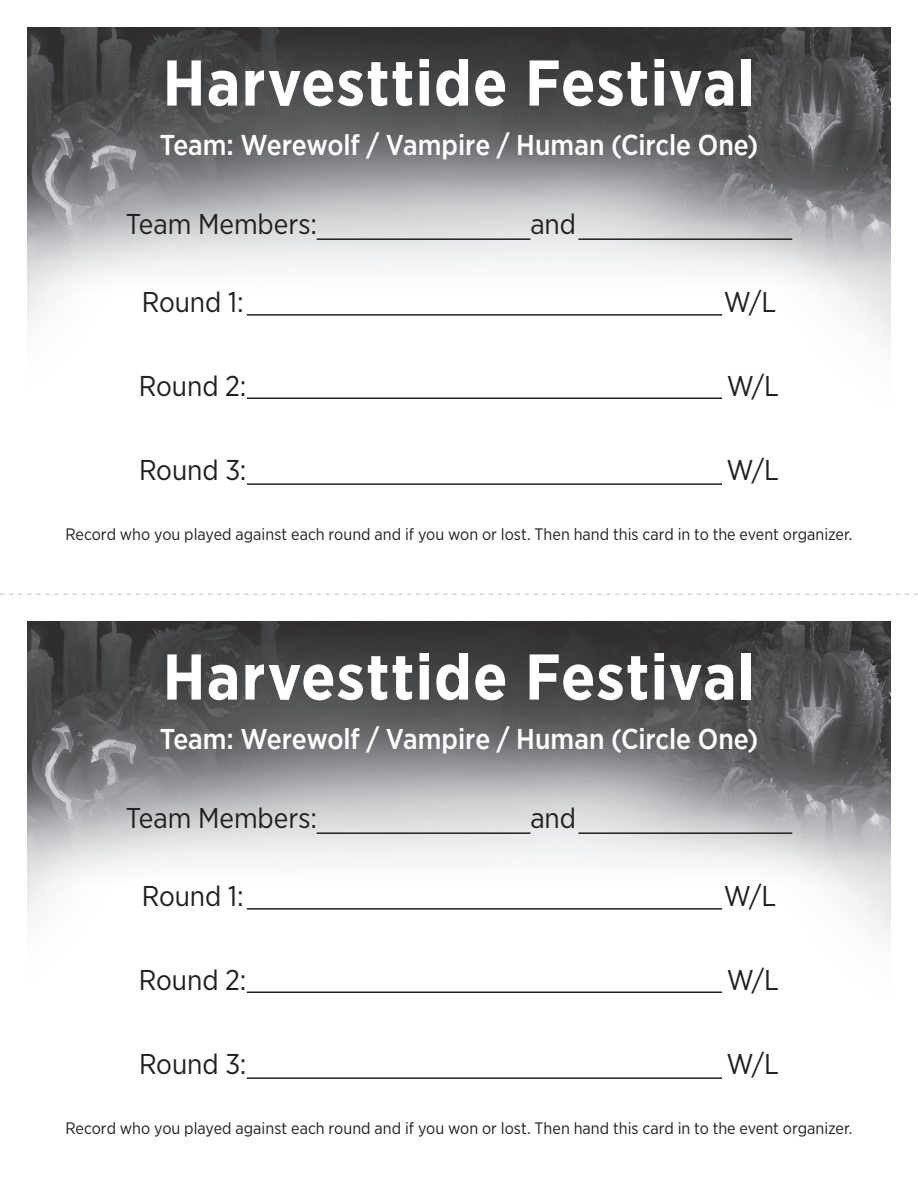
<style>
.page{position:relative;width:918px;height:1188px;background:#fff}
.page>*{position:absolute;margin:0;border:0;box-sizing:border-box;transform-origin:0 0}
.t1{font:700 64.5px "Gotham Narrow";letter-spacing:.02em;color:#fff}
.t2{font:28.5px "Gotham Narrow";letter-spacing:-.005em;color:#231f20}
.t3{font:500 28.5px "Gotham Narrow";color:#fff}
.t4{font:16.5px "Gotham Narrow";color:#231f20}
</style>
<div class="page">
<img style="left:0;top:27px;width:918px;height:1052px">
<hr style="left:247px;top:483px;width:475px;height:2px;background:#231f20">
<hr style="left:247px;top:398px;width:475px;height:1px;background:#231f20">
<hr style="left:247px;top:314px;width:475px;height:2px;background:#231f20">
<hr style="left:317px;top:238px;width:213px;height:2px;background:#231f20">
<hr style="left:578px;top:238px;width:214px;height:2px;background:#231f20">
<hr style="left:247px;top:1077px;width:475px;height:2px;background:#231f20">
<hr style="left:247px;top:992px;width:475px;height:1px;background:#231f20">
<hr style="left:247px;top:908px;width:475px;height:2px;background:#231f20">
<hr style="left:317px;top:832px;width:213px;height:2px;background:#231f20">
<hr style="left:578px;top:832px;width:214px;height:2px;background:#231f20">
<svg style="left:0;top:594px;width:918px;height:1px"></svg>
<p class="t1" style="left:163px;top:41px;width:594px">Harvesttide Festival</p>
<p class="t3" style="left:160px;top:127px;width:600px">Team: Werewolf / Vampire / Human (Circle One)</p>
<p class="t2" style="left:126px;top:206px;width:193px">Team Members:</p>
<p class="t2" style="left:530px;top:206px;width:47px">and</p>
<p class="t2" style="left:142px;top:284px;width:103px">Round 1:</p>
<p class="t2" style="left:724px;top:284px;width:54px">W/L</p>
<p class="t2" style="left:139px;top:368px;width:109px">Round 2:</p>
<p class="t2" style="left:727px;top:368px;width:54px">W/L</p>
<p class="t2" style="left:139px;top:452px;width:109px">Round 3:</p>
<p class="t2" style="left:727px;top:452px;width:54px">W/L</p>
<p class="t4" style="left:65px;top:524px;width:789px">Record who you played against each round and if you won or lost. Then hand this card in to the event organizer.</p>
<p class="t1" style="left:163px;top:635px;width:594px">Harvesttide Festival</p>
<p class="t3" style="left:160px;top:721px;width:600px">Team: Werewolf / Vampire / Human (Circle One)</p>
<p class="t2" style="left:126px;top:800px;width:193px">Team Members:</p>
<p class="t2" style="left:530px;top:800px;width:47px">and</p>
<p class="t2" style="left:142px;top:878px;width:103px">Round 1:</p>
<p class="t2" style="left:724px;top:878px;width:54px">W/L</p>
<p class="t2" style="left:139px;top:962px;width:109px">Round 2:</p>
<p class="t2" style="left:727px;top:962px;width:54px">W/L</p>
<p class="t2" style="left:139px;top:1046px;width:109px">Round 3:</p>
<p class="t2" style="left:727px;top:1046px;width:54px">W/L</p>
<p class="t4" style="left:65px;top:1118px;width:789px">Record who you played against each round and if you won or lost. Then hand this card in to the event organizer.</p>
</div>
